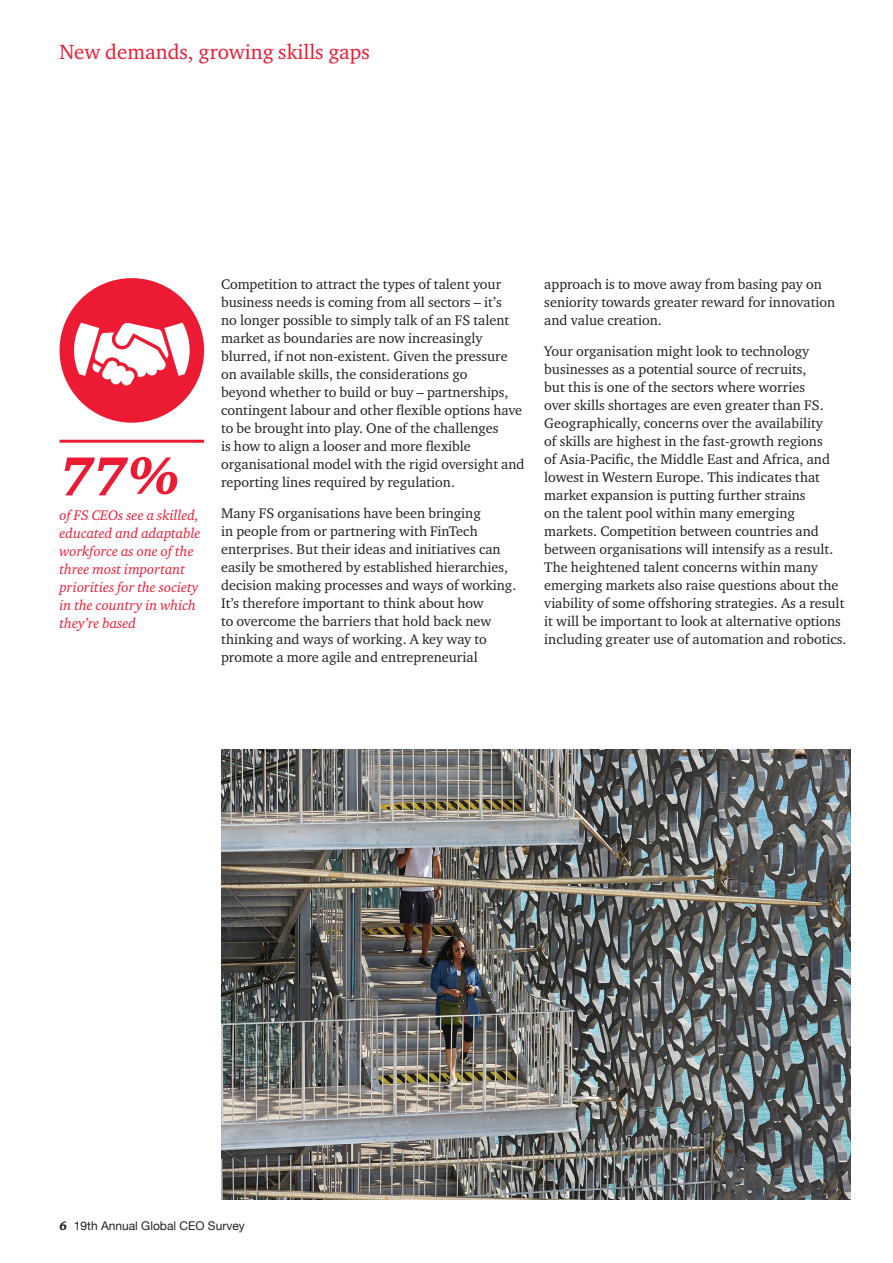
<style>
.page{position:relative;width:893px;height:1263px;background:#fff}
.page>*{position:absolute;margin:0;border:0;box-sizing:border-box;transform-origin:0 0}
.t1{font:54px "Charter ITC Blac Ital";color:#ed1a33}
.t2{font:21px "Charter ITC";color:#ed1a33}
.t3{font:14.25px/18px "Charter ITC";color:#231f20}
.t4{font:italic 14.25px/18px "Charter ITC";color:#ed1a33}
.t5{font:12px "Helvetica Neue";color:#231f20}
.s1{font-family:"Charter ITC Blac Ital"}
</style>
<div class="page">
<hr style="left:60px;top:440px;width:144px;height:3px;background:#ed1a33">
<img style="left:221px;top:749px;width:629px;height:450px">
<svg style="left:60px;top:278px;width:144px;height:145px"></svg>
<h2 class="t2" style="left:60px;top:39px;width:312px">New demands, growing skills gaps</h2>
<h1 class="t1" style="left:60px;top:442px;width:122px">77%</h1>
<p class="t4" style="left:60px;top:506px;width:142px">of FS CEOs see a skilled, educated and adaptable workforce as one of the three most important priorities for the society in the country in which they’re based</p>
<p class="t3" style="left:221px;top:275px;width:305px">Competition to attract the types of talent your business needs is coming from all sectors – it’s<br>no longer possible to simply talk of an FS talent market as boundaries are now increasingly blurred, if not non-existent. Given the pressure on available skills, the considerations go<br>beyond whether to build or buy – partnerships, contingent labour and other flexible options have to be brought into play. One of the challenges<br>is how to align a looser and more flexible organisational model with the rigid oversight and reporting lines required by regulation.</p>
<p class="t3" style="left:221px;top:504px;width:297px">Many FS organisations have been bringing<br>in people from or partnering with FinTech enterprises. But their ideas and initiatives can easily be smothered by established hierarchies, decision making processes and ways of working.<br>It’s therefore important to think about how<br>to overcome the barriers that hold back new thinking and ways of working. A key way to promote a more agile and entrepreneurial</p>
<p class="t3" style="left:544px;top:275px;width:293px">approach is to move away from basing pay on seniority towards greater reward for innovation and value creation.</p>
<p class="t3" style="left:544px;top:342px;width:304px">Your organisation might look to technology businesses as a potential source of recruits,<br>but this is one of the sectors where worries<br>over skills shortages are even greater than FS.<br>Geographically, concerns over the availability<br>of skills are highest in the fast-growth regions<br>of Asia-Pacific, the Middle East and Africa, and lowest in Western Europe. This indicates that market expansion is putting further strains<br>on the talent pool within many emerging markets. Competition between countries and between organisations will intensify as a result.<br>The heightened talent concerns within many emerging markets also raise questions about the viability of some offshoring strategies. As a result it will be important to look at alternative options including greater use of automation and robotics.</p>
<p class="t5" style="left:60px;top:1217px;width:187px"><span class="s1">6</span> 19th Annual Global CEO Survey</p>
</div>
